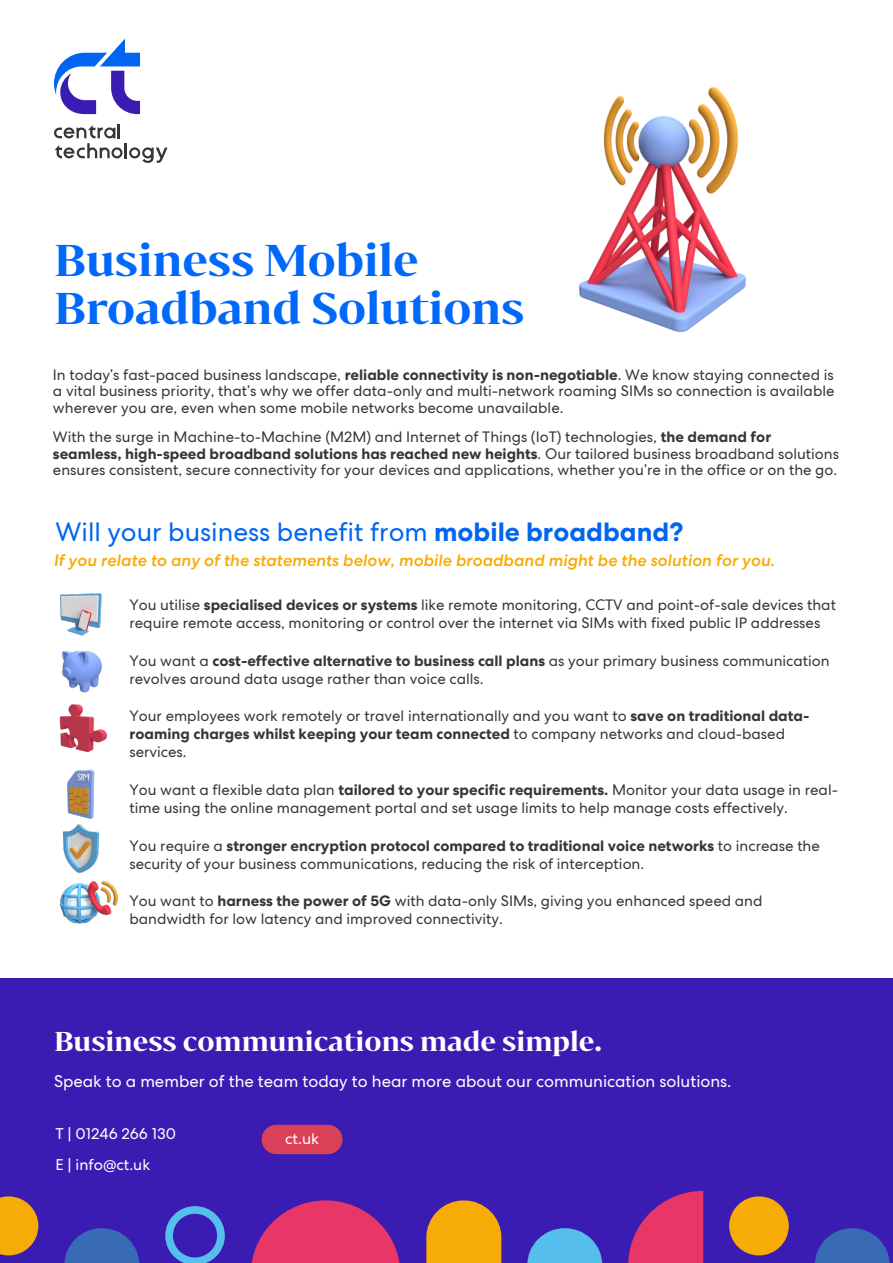
<style>
.page{position:relative;width:893px;height:1263px;background:#fff}
.page>*{position:absolute;margin:0;border:0;box-sizing:border-box;transform-origin:0 0}
.t1{font:700 42px "Bw Darius DEMO";color:#0069f9}
.t2{font:26.4px "Centra No 2";color:#0066f2}
.t3{font:700 25.8px "Bw Darius DEMO";color:#fff}
.t4{font:16.65px "Centra No 2";color:#fff}
.t5{font:italic 500 16.5px "Centra No 2";color:#f7ab05}
.t6{font:15.45px "Centra No 2";color:#fff}
.t7{font:15px/18px "Centra No 2";color:#363636}
.s1{font-weight:700}
</style>
<div class="page">
<svg style="left:54px;top:39px;width:86px;height:75px"></svg>
<svg style="left:54px;top:124px;width:114px;height:39px"></svg>
<img style="left:577px;top:87px;width:169px;height:246px">
<img style="left:59px;top:709px;width:48px;height:44px">
<img style="left:59px;top:593px;width:43px;height:37px">
<img style="left:67px;top:769px;width:28px;height:50px">
<img style="left:62px;top:824px;width:38px;height:43px">
<img style="left:62px;top:630px;width:40px;height:79px">
<img style="left:59px;top:867px;width:59px;height:57px">
<div style="left:0;top:978px;width:893px;height:285px;background:#3b1cb3"></div>
<svg style="left:0;top:1196px;width:38px;height:59px;background:#d79321"></svg>
<svg style="left:64px;top:1228px;width:75px;height:35px"></svg>
<svg style="left:251px;top:1200px;width:149px;height:63px"></svg>
<svg style="left:426px;top:1200px;width:75px;height:63px;background:#dd971c"></svg>
<svg style="left:165px;top:1206px;width:60px;height:57px"></svg>
<svg style="left:527px;top:1228px;width:75px;height:35px"></svg>
<svg style="left:628px;top:1191px;width:75px;height:72px"></svg>
<div style="left:729px;top:1196px;width:60px;height:59px;background:#f7ab05;border-radius:50%"></div>
<svg style="left:815px;top:1228px;width:75px;height:35px"></svg>
<div style="left:262px;top:1125px;width:80px;height:29px;background:#db4059;border-radius:15px"></div>
<p class="t1" style="left:54px;top:232px;width:366px">Business Mobile</p>
<p class="t1" style="left:54px;top:280px;width:472px">Broadband Solutions</p>
<p class="t7" style="left:53px;top:366px;width:783px;line-height:16.5px;text-align:justify">In today’s fast-paced business landscape, <span class="s1">reliable connectivity is non-negotiable</span>. We know staying connected is a vital business priority, that’s why we offer data-only and multi-network roaming SIMs so connection is available wherever you are, even when some mobile networks become unavailable.</p>
<p class="t7" style="left:53px;top:429px;width:787px;line-height:16.5px">With the surge in Machine-to-Machine (M2M) and Internet of Things (IoT) technologies, <span class="s1">the demand for seamless, high-speed broadband solutions has reached new heights</span>. Our tailored business broadband solutions ensures consistent, secure connectivity for your devices and applications, whether you’re in the office or on the go.</p>
<p class="t2" style="left:55px;top:517px;width:630px">Will your business benefit from <span class="s1">mobile broadband?</span></p>
<p class="t5" style="left:54px;top:551px;width:723px">If you relate to any of the statements below, mobile broadband might be the solution for you.</p>
<p class="t7" style="left:129px;top:596px;width:708px">You utilise <span class="s1">specialised devices or systems</span> like remote monitoring, CCTV and point-of-sale devices that require remote access, monitoring or control over the internet via SIMs with fixed public IP addresses</p>
<p class="t7" style="left:129px;top:651px;width:702px">You want a <span class="s1">cost-effective alternative to business call plans</span> as your primary business communication revolves around data usage rather than voice calls.</p>
<p class="t7" style="left:129px;top:707px;width:681px">Your employees work remotely or travel internationally and you want to <span class="s1">save on traditional data&shy;roaming charges whilst keeping your team connected</span> to company networks and cloud-based services.</p>
<p class="t7" style="left:129px;top:781px;width:710px">You want a flexible data plan <span class="s1">tailored to your specific requirements.</span> Monitor your data usage in real&shy;time using the online management portal and set usage limits to help manage costs effectively.</p>
<p class="t7" style="left:129px;top:836px;width:692px">You require a <span class="s1">stronger encryption protocol compared to traditional voice networks</span> to increase the security of your business communications, reducing the risk of interception.</p>
<p class="t7" style="left:129px;top:892px;width:635px">You want to <span class="s1">harness the power of 5G</span> with data-only SIMs, giving you enhanced speed and bandwidth for low latency and improved connectivity.</p>
<p class="t3" style="left:54px;top:1023px;width:550px">Business communications made simple.</p>
<p class="t4" style="left:54px;top:1071px;width:679px">Speak to a member of the team today to hear more about our communication solutions.</p>
<p class="t6" style="left:55px;top:1125px;width:122px">T | 01246 266 130</p>
<p class="t6" style="left:55px;top:1155px;width:96px">E | info@ct.uk</p>
<p class="t6" style="left:285px;top:1130px;width:35px">ct.uk</p>
</div>
